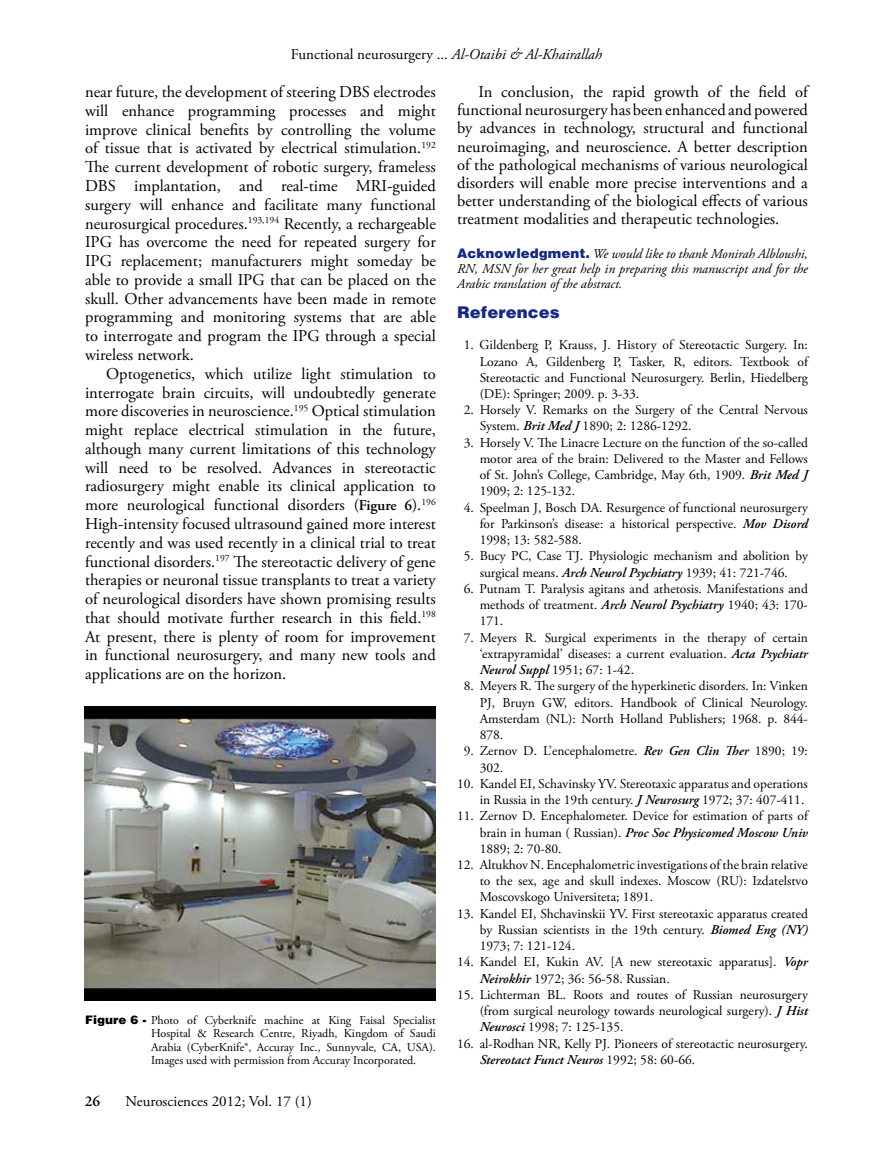
<style>
.page{position:relative;width:893px;height:1149px;background:#fff}
.page>*{position:absolute;margin:0;border:0;box-sizing:border-box;transform-origin:0 0}
.t1{font:16.5px/18.8px "Adobe Garamond Pro";color:#000;text-align:justify}
.t2{font:900 16.5px "Helvetica";color:#162983}
.t3{font:15px "Adobe Garamond Pro";color:#000}
.t4{font:600 15px "Adobe Garamond Pro";color:#000}
.t5{font:13.5px/16.2px "Adobe Garamond Pro";color:#000;text-align:justify}
.t6{font:italic 13.5px/15.1px "Adobe Garamond Pro";color:#000;text-align:justify}
.t7{font:12px/13.5px "Adobe Garamond Pro";color:#000;text-align:justify}
.s1{font-style:italic}
.s2{font-weight:600;font-size:15px}
.s3{font-family:"Helvetica";font-weight:900}
.s4{font-family:"Helvetica";font-weight:900;font-style:normal;color:#162983}
.s5{font-weight:600;font-style:italic}
</style>
<div class="page">
<img style="left:85px;top:706px;width:351px;height:293px">
<p class="t3" style="left:291px;top:45px;width:313px">Functional neurosurgery ... <span class="s1">Al-Otaibi &amp; Al-Khairallah</span></p>
<p class="t1" style="left:85px;top:83px;width:352px">near future, the development of steering DBS electrodes will enhance programming processes and might improve clinical benefits by controlling the volume of tissue that is activated by electrical stimulation.<sup>192<br></sup>The current development of robotic surgery, frameless DBS implantation, and real-time MRI-guided surgery will enhance and facilitate many functional neurosurgical procedures.<sup>193,194</sup> Recently, a rechargeable IPG has overcome the need for repeated surgery for IPG replacement; manufacturers might someday be able to provide a small IPG that can be placed on the skull. Other advancements have been made in remote programming and monitoring systems that are able to interrogate and program the IPG through a special wireless network.</p>
<p class="t1" style="left:85px;top:364px;width:352px;text-indent:21px">Optogenetics, which utilize light stimulation to interrogate brain circuits, will undoubtedly generate more discoveries in neuroscience.<sup>195</sup> Optical stimulation might replace electrical stimulation in the future, although many current limitations of this technology will need to be resolved. Advances in stereotactic radiosurgery might enable its clinical application to more neurological functional disorders (<span class="s2">Figure 6</span>).<sup>196<br></sup>High-intensity focused ultrasound gained more interest recently and was used recently in a clinical trial to treat functional disorders.<sup>197</sup> The stereotactic delivery of gene therapies or neuronal tissue transplants to treat a variety of neurological disorders have shown promising results that should motivate further research in this field.<sup>198<br></sup>At present, there is plenty of room for improvement in functional neurosurgery, and many new tools and applications are on the horizon.</p>
<p class="t7" style="left:151px;top:1013px;width:286px;text-indent:-66px"><span class="s3">Figure 6 -</span> Photo of Cyberknife machine at King Faisal Specialist Hospital &amp; Research Centre, Riyadh, Kingdom of Saudi Arabia (CyberKnife®, Accuray Inc., Sunnyvale, CA, USA).<br>Images used with permission from Accuray Incorporated.</p>
<p class="t4" style="left:85px;top:1092px;width:17px">26</p>
<p class="t3" style="left:126px;top:1091px;width:188px">Neurosciences 2012; Vol. 17 (1)</p>
<p class="t1" style="left:457px;top:83px;width:352px;line-height:18.1px;text-indent:21px">In conclusion, the rapid growth of the field of functional neurosurgery has been enhanced and powered by advances in technology, structural and functional neuroimaging, and neuroscience. A better description of the pathological mechanisms of various neurological disorders will enable more precise interventions and a better understanding of the biological effects of various treatment modalities and therapeutic technologies.</p>
<p class="t6" style="left:457px;top:246px;width:352px"><span class="s4">Acknowledgment.</span> We would like to thank Monirah Albloushi, RN, MSN for her great help in preparing this manuscript and for the Arabic translation of the abstract.</p>
<p class="t2" style="left:457px;top:302px;width:104px">References</p>
<p class="t5" style="left:480px;top:337px;width:330px;text-indent:-16px">1. Gildenberg P, Krauss, J. History of Stereotactic Surgery. In:<br>Lozano A, Gildenberg P, Tasker, R, editors. Textbook of Stereotactic and Functional Neurosurgery. Berlin, Hiedelberg (DE): Springer; 2009. p. 3-33.</p>
<p class="t5" style="left:480px;top:402px;width:330px;text-indent:-16px">2. Horsely V. Remarks on the Surgery of the Central Nervous<br>System. <span class="s5">Brit Med J</span> 1890; 2: 1286-1292.</p>
<p class="t5" style="left:480px;top:434px;width:330px;text-indent:-16px">3. Horsely V. The Linacre Lecture on the function of the so-called motor area of the brain: Delivered to the Master and Fellows of St. John’s College, Cambridge, May 6th, 1909. <span class="s5">Brit Med J </span>1909; 2: 125-132.</p>
<p class="t5" style="left:480px;top:499px;width:330px;text-indent:-16px">4. Speelman J, Bosch DA. Resurgence of functional neurosurgery for Parkinson’s disease: a historical perspective. <span class="s5">Mov Disord </span>1998; 13: 582-588.</p>
<p class="t5" style="left:464px;top:548px;width:346px;text-align:center">5. Bucy PC, Case TJ. Physiologic mechanism and abolition by surgical means. <span class="s5">Arch Neurol Psychiatry</span> 1939; 41: 721-746.</p>
<p class="t5" style="left:480px;top:580px;width:330px;text-indent:-16px">6. Putnam T. Paralysis agitans and athetosis. Manifestations and methods of treatment. <span class="s5">Arch Neurol Psychiatry</span> 1940; 43: 170- 171.</p>
<p class="t5" style="left:480px;top:629px;width:330px;text-indent:-16px">7. Meyers R. Surgical experiments in the therapy of certain ‘extrapyramidal’ diseases: a current evaluation. <span class="s5">Acta Psychiatr Neurol Suppl</span> 1951; 67: 1-42.</p>
<p class="t5" style="left:480px;top:678px;width:330px;text-indent:-16px">8. Meyers R. The surgery of the hyperkinetic disorders. In: Vinken PJ, Bruyn GW, editors. Handbook of Clinical Neurology.<br>Amsterdam (NL): North Holland Publishers; 1968. p. 844- 878.</p>
<p class="t5" style="left:480px;top:743px;width:330px;text-indent:-16px">9. Zernov D. L’encephalometre. <span class="s5">Rev Gen Clin Ther</span> 1890; 19:<br>302.</p>
<p class="t5" style="left:457px;top:775px;width:352px;text-align:right">10. Kandel EI, Schavinsky YV. Stereotaxic apparatus and operations in Russia in the 19th century. <span class="s5">J Neurosurg</span> 1972; 37: 407-411.</p>
<p class="t5" style="left:480px;top:808px;width:330px;text-indent:-23px">11. Zernov D. Encephalometer. Device for estimation of parts of brain in human ( Russian). <span class="s5">Proc Soc Physicomed Moscow Univ </span>1889; 2: 70-80.</p>
<p class="t5" style="left:480px;top:856px;width:330px;text-indent:-23px">12. Altukhov N. Encephalometric investigations of the brain relative to the sex, age and skull indexes. Moscow (RU): Izdatelstvo Moscovskogo Universiteta; 1891.</p>
<p class="t5" style="left:480px;top:905px;width:330px;text-indent:-23px">13. Kandel EI, Shchavinskii YV. First stereotaxic apparatus created by Russian scientists in the 19th century. <span class="s5">Biomed Eng (NY)<br></span>1973; 7: 121-124.</p>
<p class="t5" style="left:480px;top:954px;width:330px;text-indent:-23px">14. Kandel EI, Kukin AV. [A new stereotaxic apparatus]. <span class="s5">Vopr<br>Neirokhir</span> 1972; 36: 56-58. Russian.</p>
<p class="t5" style="left:480px;top:986px;width:330px;text-indent:-23px">15. Lichterman BL. Roots and routes of Russian neurosurgery (from surgical neurology towards neurological surgery). <span class="s5">J Hist Neurosci</span> 1998; 7: 125-135.</p>
<p class="t5" style="left:480px;top:1035px;width:330px;text-indent:-23px">16. al-Rodhan NR, Kelly PJ. Pioneers of stereotactic neurosurgery.<br><span class="s5">Stereotact Funct Neuros</span> 1992; 58: 60-66.</p>
</div>
